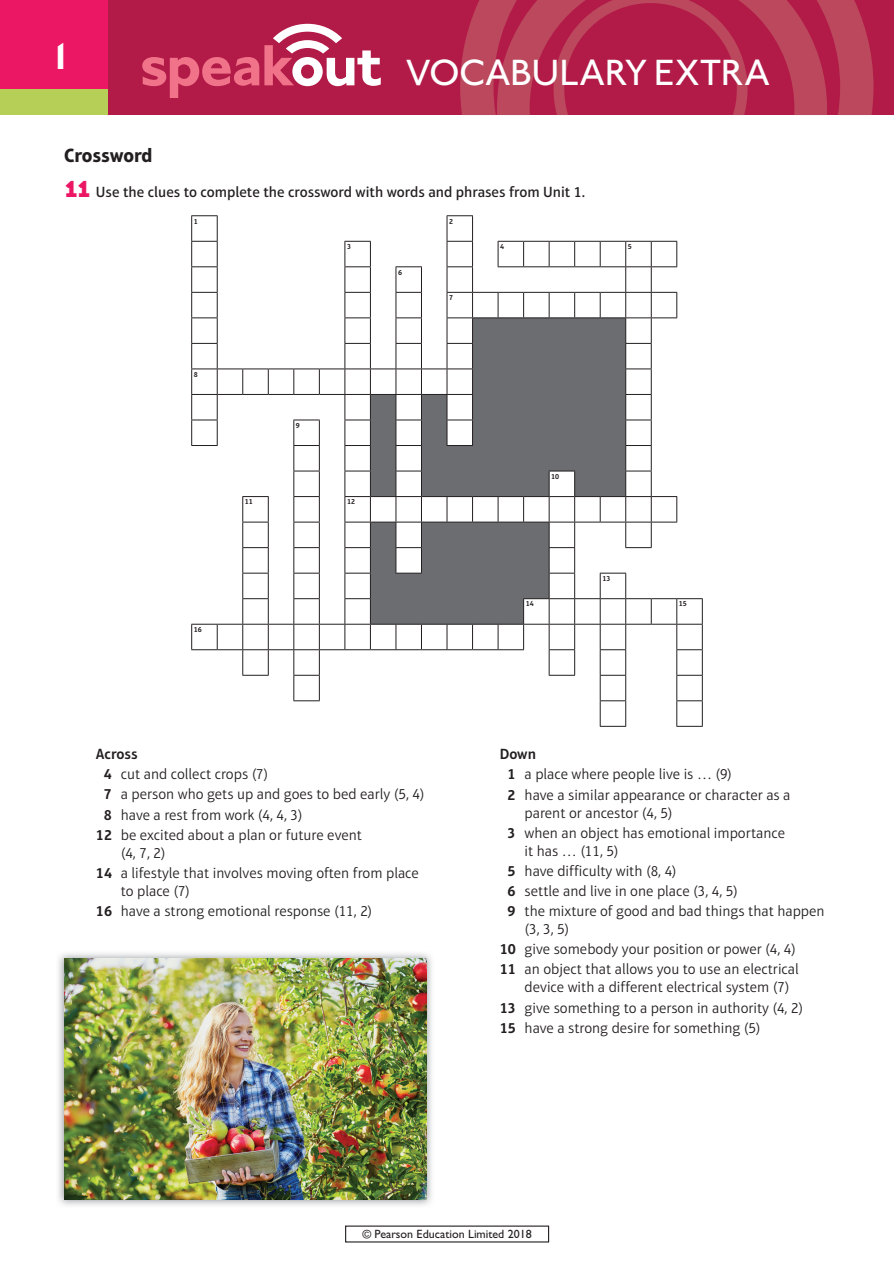
<style>
.page{position:relative;width:894px;height:1264px;background:#fff}
.page>*{position:absolute;margin:0;border:0;box-sizing:border-box;transform-origin:0 0}
.t1{font:500 37.5px "Johnston ITC Pro";letter-spacing:-.01em;color:#fff}
.t2{font:700 37.5px "Johnston ITC Pro";color:#fff}
.t3{font:700 19.5px "Aptifer Sans LT Pro";letter-spacing:-.01em;color:#231f20}
.t4{font:300 15px/20.1px "Aptifer Sans LT Pro";color:#231f20}
.t5{font:500 15px "Aptifer Sans LT Pro";color:#231f20}
.t6{font:600 15px "Aptifer Sans LT Pro";letter-spacing:-.005em;color:#231f20}
.t7{font:500 12px "Gill Sans MT Pro";color:#231f20}
.t8{font:600 7.5px "Aptifer Sans LT Pro";color:#231f20}
.s1{font-family:"Conduit ITC Pro";font-weight:900;font-size:25.5px;color:#eb1764}
.s2{font-weight:600}
</style>
<div class="page">
<div style="left:0;top:0;width:893px;height:89px;background:#eb1764"></div>
<div style="left:0;top:89px;width:893px;height:26px;background:#b6d057"></div>
<div style="left:108px;top:0;width:785px;height:115px;background:#b21b48"></div>
<svg style="left:142px;top:24px;width:238px;height:74px"></svg>
<svg style="left:460px;top:0;width:413px;height:115px;fill:#bc485d"></svg>
<svg style="left:497px;top:0;width:329px;height:115px"></svg>
<svg style="left:191px;top:215px;width:511px;height:511px"></svg>
<img style="left:58px;top:953px;width:374px;height:253px">
<img style="left:64px;top:958px;width:362px;height:241px">
<h1 class="t2" style="left:49px;top:34px;width:24px">1</h1>
<h1 class="t1" style="left:405px;top:50px;width:366px">VOCABULARY EXTRA</h1>
<h2 class="t3" style="left:64px;top:143px;width:90px">Crossword</h2>
<p class="t5" style="left:64px;top:183px;width:522px"><span class="s1">11</span> Use the clues to complete the crossword with words and phrases from Unit 1.</p>
<p class="t8" style="left:194px;top:216px;width:6px">1</p>
<p class="t8" style="left:449px;top:216px;width:6px">2</p>
<p class="t8" style="left:347px;top:242px;width:6px">3</p>
<p class="t8" style="left:500px;top:242px;width:6px">4</p>
<p class="t8" style="left:627px;top:242px;width:6px">5</p>
<p class="t8" style="left:398px;top:267px;width:6px">6</p>
<p class="t8" style="left:449px;top:293px;width:6px">7</p>
<p class="t8" style="left:194px;top:369px;width:6px">8</p>
<p class="t8" style="left:296px;top:421px;width:6px">9</p>
<p class="t8" style="left:245px;top:497px;width:10px">11</p>
<p class="t8" style="left:347px;top:497px;width:10px">12</p>
<p class="t8" style="left:194px;top:625px;width:10px">16</p>
<p class="t6" style="left:96px;top:745px;width:43px">Across</p>
<p class="t4" style="left:104px;top:764px;width:166px"><span class="s2">4</span> cut and collect crops (7)</p>
<p class="t4" style="left:104px;top:784px;width:322px"><span class="s2">7</span> a person who gets up and goes to bed early (5, 4)</p>
<p class="t4" style="left:104px;top:804px;width:200px"><span class="s2">8</span> have a rest from work (4, 4, 3)</p>
<p class="t4" style="left:96px;top:824px;width:267px"><span class="s2">12</span> be excited about a plan or future event</p>
<p class="t4" style="left:96px;top:842px;width:324px;text-indent:25px">(4, 7, 2)<br><span class="s2">14</span> a lifestyle that involves moving often from place</p>
<p class="t4" style="left:96px;top:880px;width:278px;text-indent:25px">to place (7)<br><span class="s2">16</span> have a strong emotional response (11, 2)</p>
<p class="t8" style="left:551px;top:472px;width:10px">10</p>
<p class="t8" style="left:602px;top:574px;width:10px">13</p>
<p class="t8" style="left:525px;top:599px;width:10px">14</p>
<p class="t8" style="left:678px;top:599px;width:10px">15</p>
<p class="t4" style="left:507px;top:744px;width:284px;text-indent:-8px"><span class="s2">Down<br>1</span> a place where people live is … (9)<br><span class="s2">2</span> have a similar appearance or character as a</p>
<p class="t4" style="left:507px;top:802px;width:279px;text-indent:17px">parent or ancestor (4, 5)<br><span class="s2">3</span> when an object has emotional importance</p>
<p class="t4" style="left:507px;top:840px;width:318px;text-indent:17px">it has … (11, 5)<br><span class="s2">5</span> have difficulty with (8, 4)<br><span class="s2">6</span> settle and live in one place (3, 4, 5)<br><span class="s2">9</span> the mixture of good and bad things that happen</p>
<p class="t4" style="left:499px;top:918px;width:300px;text-indent:25px">(3, 3, 5)<br><span class="s2">10</span> give somebody your position or power (4, 4)<br><span class="s2">11</span> an object that allows you to use an electrical</p>
<p class="t4" style="left:499px;top:977px;width:305px;text-indent:25px">device with a different electrical system (7)<br><span class="s2">13</span> give something to a person in authority (4, 2)<br><span class="s2">15</span> have a strong desire for something (5)</p>
<p class="t7" style="left:362px;top:1226px;width:171px">© Pearson Education Limited 2018</p>
</div>
